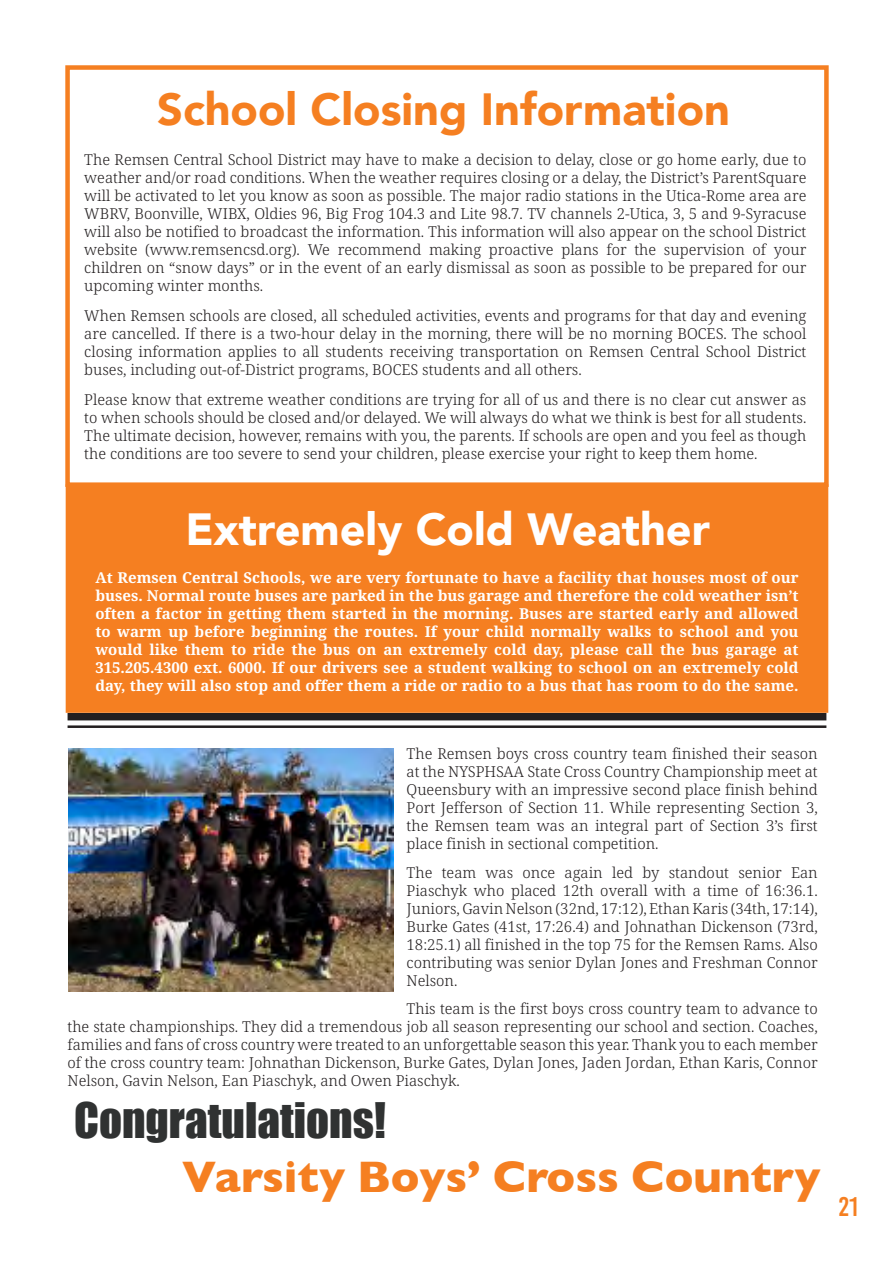
<style>
.page{position:relative;width:894px;height:1263px;background:#fff}
.page>*{position:absolute;margin:0;border:0;box-sizing:border-box;transform-origin:0 0}
.Body_02{font:900 45px "Avenir";color:#f57f21}
.Body_02-2{font:700 45px "Gill Sans";color:#f57f21}
.Body_02-3{font:900 45px "Avenir";color:#fff}
.Body_02-4{font:45px "Impact";color:#303232}
.Body_02-5{font:27px "Bebas Kai";color:#f57f21}
.Body_02-6{font:300 15px/18px "Noto Serif Georgian";color:#231f20;text-align:justify}
.Body_02-7{font:700 15px/18px "Noto Serif Georgian";color:#fff;text-align:justify}
</style>
<div class="page">
<div style="left:68px;top:713px;width:758px;height:7px;background:#231f20"></div>
<hr style="left:68px;top:725px;width:758px;height:3px;background:#231f20">
<div style="left:65px;top:65px;width:763px;height:422px;border:4px solid #f57f21"></div>
<div style="left:66px;top:484px;width:762px;height:229px;background:#f57f21"></div>
<img style="left:69px;top:749px;width:324px;height:243px">
<p class="Body_02" style="left:157px;top:70px;width:574px">School Closing Information</p>
<p class="Body_02-6" style="left:84px;top:150px;width:723px">The Remsen Central School District may have to make a decision to delay, close or go home early, due to weather and/or road conditions. When the weather requires closing or a delay, the District’s ParentSquare will be activated to let you know as soon as possible. The major radio stations in the Utica-Rome area are WBRV, Boonville, WIBX, Oldies 96, Big Frog 104.3 and Lite 98.7. TV channels 2-Utica, 3, 5 and 9-Syracuse will also be notified to broadcast the information. This information will also appear on the school District website (www.remsencsd.org). We recommend making proactive plans for the supervision of your children on “snow days” or in the event of an early dismissal as soon as possible to be prepared for our upcoming winter months.</p>
<p class="Body_02-6" style="left:84px;top:306px;width:723px">When Remsen schools are closed, all scheduled activities, events and programs for that day and evening are cancelled. If there is a two-hour delay in the morning, there will be no morning BOCES. The school closing information applies to all students receiving transportation on Remsen Central School District buses, including out-of-District programs, BOCES students and all others.</p>
<p class="Body_02-6" style="left:84px;top:390px;width:723px">Please know that extreme weather conditions are trying for all of us and there is no clear cut answer as to when schools should be closed and/or delayed. We will always do what we think is best for all students.<br>The ultimate decision, however, remains with you, the parents. If schools are open and you feel as though the conditions are too severe to send your children, please exercise your right to keep them home.</p>
<p class="Body_02-3" style="left:185px;top:490px;width:526px">Extremely Cold Weather</p>
<p class="Body_02-7" style="left:95px;top:568px;width:704px">At Remsen Central Schools, we are very fortunate to have a facility that houses most of our buses. Normal route buses are parked in the bus garage and therefore the cold weather isn’t often a factor in getting them started in the morning. Buses are started early and allowed to warm up before beginning the routes. If your child normally walks to school and you would like them to ride the bus on an extremely cold day, please call the bus garage at 315.205.4300 ext. 6000. If our drivers see a student walking to school on an extremely cold day, they will also stop and offer them a ride or radio to a bus that has room to do the same.</p>
<p class="Body_02-6" style="left:406px;top:744px;width:412px">The Remsen boys cross country team finished their season at the NYSPHSAA State Cross Country Championship meet at Queensbury with an impressive second place finish behind Port Jefferson of Section 11. While representing Section 3, the Remsen team was an integral part of Section 3’s first place finish in sectional competition.</p>
<p class="Body_02-6" style="left:406px;top:863px;width:412px">The team was once again led by standout senior Ean Piaschyk who placed 12th overall with a time of 16:36.1.<br>Juniors, Gavin Nelson (32nd, 17:12), Ethan Karis (34th, 17:14), Burke Gates (41st, 17:26.4) and Johnathan Dickenson (73rd, 18:25.1) all finished in the top 75 for the Remsen Rams. Also contributing was senior Dylan Jones and Freshman Connor Nelson.</p>
<p class="Body_02-6" style="left:67px;top:999px;width:751px;text-indent:339px">This team is the first boys cross country team to advance to the state championships. They did a tremendous job all season representing our school and section. Coaches, families and fans of cross country were treated to an unforgettable season this year. Thank you to each member of the cross country team: Johnathan Dickenson, Burke Gates, Dylan Jones, Jaden Jordan, Ethan Karis, Connor Nelson, Gavin Nelson, Ean Piaschyk, and Owen Piaschyk.</p>
<p class="Body_02-4" style="left:74px;top:1085px;width:313px">Congratulations!</p>
<p class="Body_02-2" style="left:182px;top:1141px;width:639px">Varsity Boys’ Cross Country</p>
<p class="Body_02-5" style="left:838px;top:1191px;width:21px">21</p>
</div>
